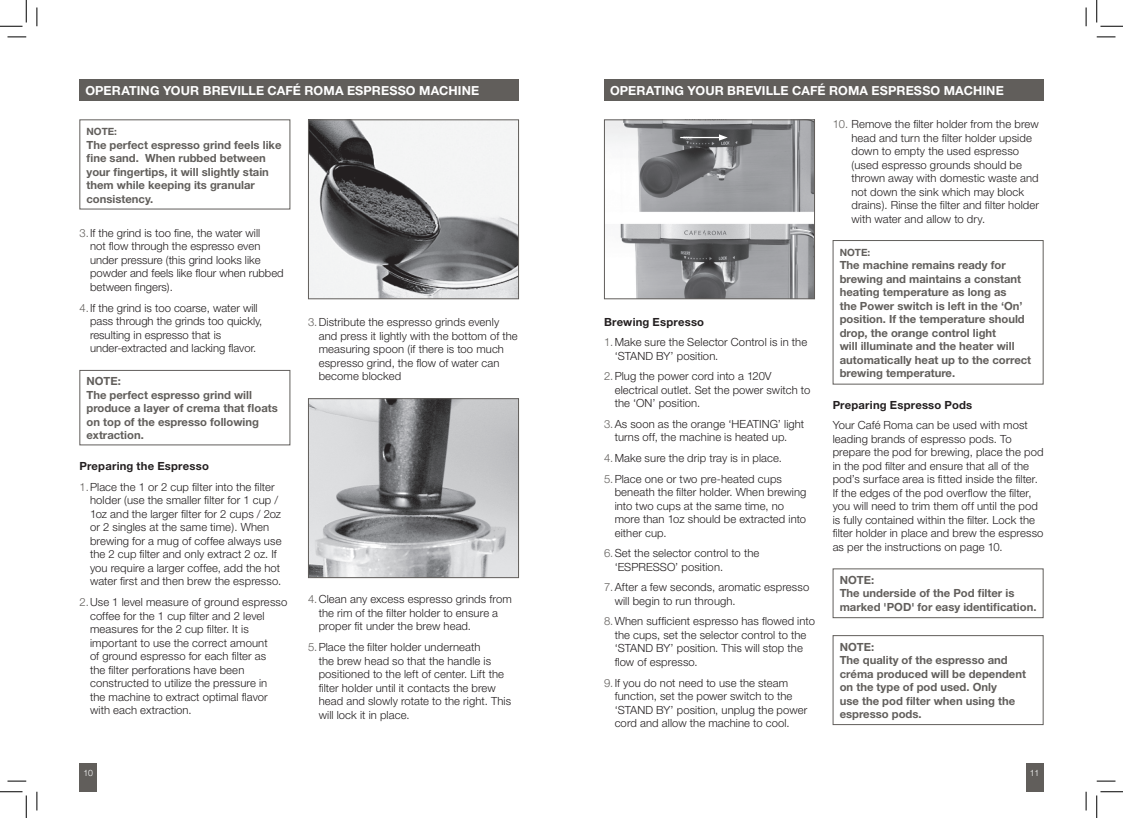
<style>
.page{position:relative;width:1123px;height:818px;background:#fff}
.page>*{position:absolute;margin:0;border:0;box-sizing:border-box;transform-origin:0 0}
.t1{font:700 12.5px "Helvetica Neue";letter-spacing:.01em;color:#fff}
.t2{font:300 11.25px/13.5px "Helvetica Neue";letter-spacing:.01em;color:#231f20}
.t3{font:700 11.25px/13.5px "Helvetica Neue";color:#615e5b}
.t4{font:700 11.25px "Helvetica Neue";letter-spacing:.02em;color:#231f20}
.t5{font:700 10px "Helvetica Neue";color:#615e5b}
.t6{font:300 8.75px "Helvetica Neue";color:#fff}
.s1{color:#615e5b}
.s2{font-weight:700}
</style>
<div class="page">
<div style="left:79px;top:763px;width:18px;height:29px;background:#615e5b"></div>
<div style="left:1025px;top:763px;width:18px;height:29px;background:#615e5b"></div>
<img style="left:310px;top:121px;width:207px;height:176px">
<div style="left:308px;top:119px;width:211px;height:180px;border:1px solid #615e5b"></div>
<img style="left:606px;top:121px;width:207px;height:176px">
<div style="left:604px;top:119px;width:211px;height:180px;border:1px solid #615e5b"></div>
<img style="left:310px;top:400px;width:207px;height:176px">
<div style="left:308px;top:398px;width:211px;height:180px;border:1px solid #615e5b"></div>
<div style="left:79px;top:79px;width:440px;height:22px;background:#615e5b"></div>
<div style="left:604px;top:79px;width:439px;height:22px;background:#615e5b"></div>
<div style="left:79px;top:119px;width:211px;height:90px;border:1px solid #615e5b"></div>
<div style="left:79px;top:370px;width:211px;height:75px;border:1px solid #615e5b"></div>
<div style="left:832px;top:240px;width:211px;height:144px;border:1px solid #615e5b"></div>
<div style="left:832px;top:568px;width:211px;height:50px;border:1px solid #615e5b"></div>
<div style="left:832px;top:635px;width:211px;height:90px;border:1px solid #615e5b"></div>
<hr style="left:680px;top:137px;width:41px;height:1px;background:#fff">
<svg style="left:719px;top:134px;width:8px;height:7px"></svg>
<svg style="left:8px;top:36px;width:18px;height:2px"></svg>
<svg style="left:1096px;top:36px;width:19px;height:2px"></svg>
<svg style="left:8px;top:780px;width:18px;height:2px"></svg>
<svg style="left:1096px;top:780px;width:19px;height:2px"></svg>
<svg style="left:36px;top:8px;width:2px;height:18px"></svg>
<svg style="left:36px;top:792px;width:2px;height:18px"></svg>
<svg style="left:1085px;top:8px;width:1px;height:18px"></svg>
<svg style="left:1085px;top:792px;width:1px;height:18px"></svg>
<svg style="left:0;top:0;width:27px;height:27px"></svg>
<svg style="left:0;top:791px;width:27px;height:27px"></svg>
<svg style="left:1096px;top:0;width:27px;height:27px"></svg>
<svg style="left:1096px;top:791px;width:27px;height:27px"></svg>
<p class="t1" style="left:85px;top:83px;width:230px">OPERATING YOUR BREVILLE Café roma</p>
<p class="t1" style="left:347px;top:83px;width:10px">espresso</p>
<p class="t1" style="left:419px;top:83px;width:10px">machine</p>
<p class="t1" style="left:610px;top:83px;width:230px">OPERATING YOUR BREVILLE Café roma</p>
<p class="t1" style="left:871px;top:83px;width:10px">espresso</p>
<p class="t1" style="left:943px;top:83px;width:10px">machine</p>
<p class="t5" style="left:86px;top:126px;width:32px">NOTE:</p>
<p class="t3" style="left:86px;top:138px;width:196px">The perfect espresso grind feels like fine sand. When rubbed between your fingertips, it will slightly stain them while keeping its granular consistency.</p>
<p class="t2" style="left:90px;top:226px;width:195px;text-indent:-11px"><span class="s1">3.</span>If the grind is too fine, the water will<br>not flow through the espresso even under pressure (this grind looks like powder and feels like flour when rubbed between fingers).</p>
<p class="t2" style="left:90px;top:301px;width:174px;text-indent:-11px"><span class="s1">4.</span>If the grind is too coarse, water will pass through the grinds too quickly, resulting in espresso that is under-extracted and lacking flavor.</p>
<p class="t3" style="left:86px;top:374px;width:193px">NOTE:<br>The perfect espresso grind will produce a layer of crema that floats on top of the espresso following extraction.</p>
<p class="t2" style="left:79px;top:456px;width:197px;line-height:20.6px"><span class="s2">Preparing the Espresso<br></span><span class="s1">1.</span>Place the 1 or 2 cup filter into the filter</p>
<p class="t2" style="left:90px;top:493px;width:193px">holder (use the smaller filter for 1 cup / 1oz and the larger filter for 2 cups / 2oz or 2 singles at the same time). When brewing for a mug of coffee always use the 2 cup filter and only extract 2 oz. If you require a larger coffee, add the hot water first and then brew the espresso.</p>
<p class="t2" style="left:90px;top:595px;width:199px;text-indent:-11px"><span class="s1">2.</span>Use 1 level measure of ground espresso coffee for the 1 cup filter and 2 level measures for the 2 cup filter. It is important to use the correct amount<br>of ground espresso for each filter as<br>the filter perforations have been constructed to utilize the pressure in<br>the machine to extract optimal flavor with each extraction.</p>
<p class="t2" style="left:319px;top:315px;width:200px;text-indent:-11px"><span class="s1">3.</span>Distribute the espresso grinds evenly and press it lightly with the bottom of the measuring spoon (if there is too much espresso grind, the flow of water can become blocked</p>
<p class="t2" style="left:319px;top:592px;width:195px;text-indent:-11px"><span class="s1">4.</span>Clean any excess espresso grinds from the rim of the filter holder to ensure a proper fit under the brew head.</p>
<p class="t2" style="left:319px;top:640px;width:194px;text-indent:-11px"><span class="s1">5.</span>Place the filter holder underneath<br>the brew head so that the handle is positioned to the left of center. Lift the filter holder until it contacts the brew head and slowly rotate to the right. This will lock it in place.</p>
<p class="t2" style="left:604px;top:311px;width:205px;line-height:20.6px"><span class="s2">Brewing Espresso<br></span><span class="s1">1.</span>Make sure the Selector Control is in the</p>
<p class="t2" style="left:604px;top:345px;width:169px;line-height:20.6px;text-indent:11px">‘STAND BY’ position.<br><span class="s1">2.</span>Plug the power cord into a 120V</p>
<p class="t2" style="left:614px;top:383px;width:197px">electrical outlet. Set the power switch to the ‘ON’ position.</p>
<p class="t2" style="left:604px;top:417px;width:202px;text-align:center"><span class="s1">3.</span>As soon as the orange ‘HEATING’ light turns off, the machine is heated up.</p>
<p class="t2" style="left:604px;top:447px;width:179px;line-height:20.6px"><span class="s1">4.</span>Make sure the drip tray is in place.<br><span class="s1">5.</span>Place one or two pre-heated cups</p>
<p class="t2" style="left:614px;top:485px;width:193px">beneath the filter holder. When brewing into two cups at the same time, no more than 1oz should be extracted into either cup.</p>
<p class="t2" style="left:614px;top:546px;width:146px;text-indent:-11px"><span class="s1">6.</span>Set the selector control to the ‘ESPRESSO’ position.</p>
<p class="t2" style="left:614px;top:580px;width:196px;text-indent:-11px"><span class="s1">7.</span>After a few seconds, aromatic espresso will begin to run through.</p>
<p class="t2" style="left:614px;top:614px;width:202px;text-indent:-11px"><span class="s1">8.</span>When sufficient espresso has flowed into the cups, set the selector control to the ‘STAND BY’ position. This will stop the flow of espresso.</p>
<p class="t2" style="left:614px;top:675px;width:194px;text-indent:-11px"><span class="s1">9.</span>If you do not need to use the steam function, set the power switch to the ‘STAND BY’ position, unplug the power cord and allow the machine to cool.</p>
<p class="t2" style="left:851px;top:117px;width:189px;text-indent:-19px"><span class="s1">10.</span> Remove the filter holder from the brew head and turn the filter holder upside down to empty the used espresso (used espresso grounds should be thrown away with domestic waste and not down the sink which may block drains). Rinse the filter and filter holder with water and allow to dry.</p>
<p class="t5" style="left:839px;top:246px;width:32px">NOTE:</p>
<p class="t3" style="left:839px;top:258px;width:193px">The machine remains ready for brewing and maintains a constant heating temperature as long as<br>the Power switch is left in the ‘On’ position. If the temperature should drop, the orange control light<br>will illuminate and the heater will automatically heat up to the correct brewing temperature.</p>
<p class="t4" style="left:832px;top:397px;width:141px">Preparing Espresso Pods</p>
<p class="t2" style="left:832px;top:418px;width:212px">Your Café Roma can be used with most leading brands of espresso pods. To prepare the pod for brewing, place the pod in the pod filter and ensure that all of the pod’s surface area is fitted inside the filter.<br>If the edges of the pod overflow the filter, you will need to trim them off until the pod is fully contained within the filter. Lock the filter holder in place and brew the espresso as per the instructions on page 10.</p>
<p class="t3" style="left:839px;top:573px;width:198px">NOTE:<br>The underside of the Pod filter is marked 'POD' for easy identification.</p>
<p class="t3" style="left:839px;top:640px;width:188px">NOTE:<br>The quality of the espresso and créma produced will be dependent on the type of pod used. Only<br>use the pod filter when using the espresso pods.</p>
<p class="t6" style="left:83px;top:767px;width:11px">10</p>
<p class="t6" style="left:1029px;top:767px;width:11px">11</p>
</div>
